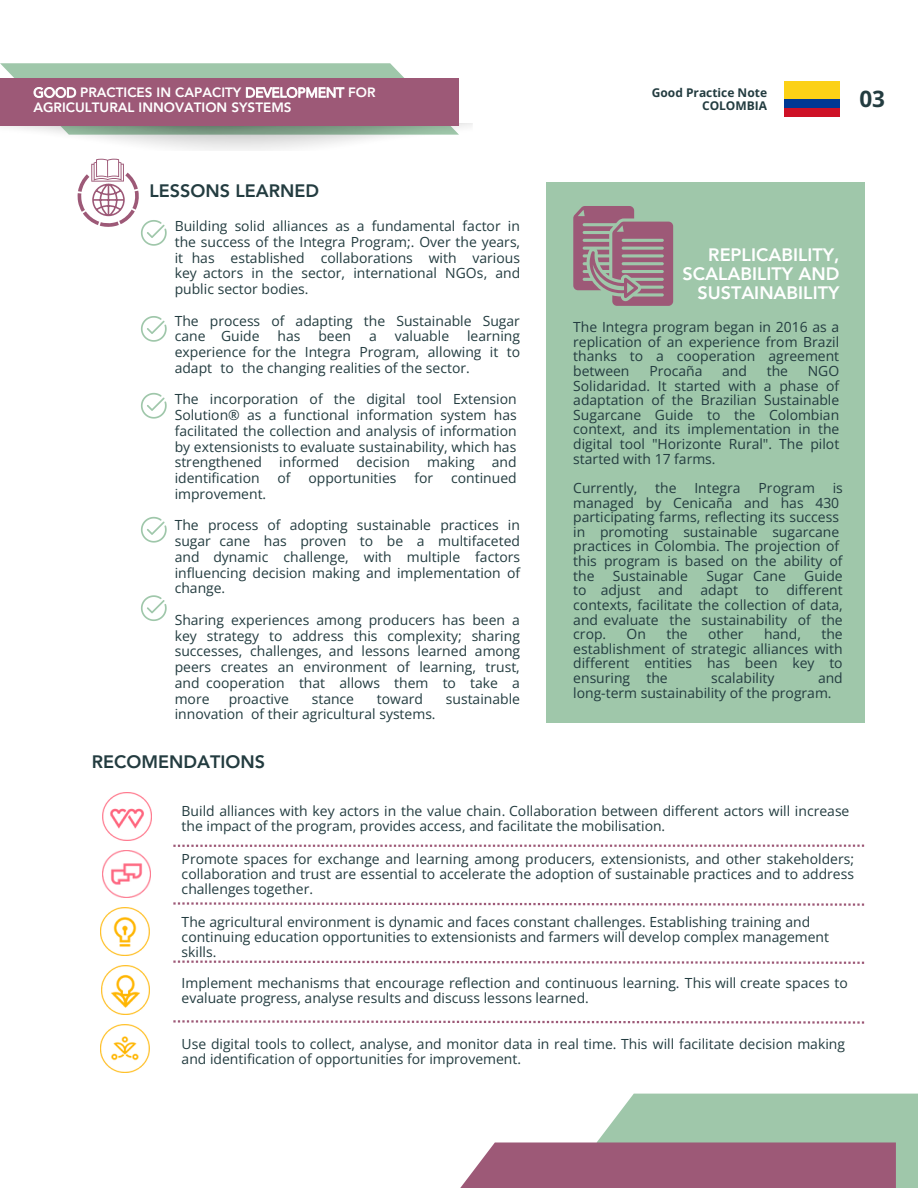
<style>
.page{position:relative;width:918px;height:1188px;background:#fff}
.page>*{position:absolute;margin:0;border:0;box-sizing:border-box;transform-origin:0 0}
.t1{font:700 22.5px "Open Sans";color:#233c40}
.t2{font:800 18px/19.2px "Avenir LT Pro";color:#fff;text-align:right}
.t3{font:800 18px "Avenir LT Pro";color:#233c40}
.t4{font:13.95px/14.7px "Open Sans";color:#233c40;text-align:justify}
.t5{font:800 13.5px/14.4px "Avenir LT Pro";color:#fff}
.t6{font:700 12px "Open Sans";color:#233c40}
.s1{font-family:"Avenir LT";font-weight:400}
</style>
<div class="page">
<div style="left:785px;top:81px;width:55px;height:18px;background:#fcd116"></div>
<div style="left:785px;top:99px;width:55px;height:9px;background:#003893"></div>
<div style="left:785px;top:108px;width:55px;height:9px;background:#ce1126"></div>
<div style="left:597px;top:1094px;width:321px;height:94px;background:#9fc7aa"></div>
<div style="left:460px;top:1142px;width:436px;height:46px;background:#9d5977"></div>
<svg style="left:77px;top:159px;width:90px;height:87px"></svg>
<svg style="left:141px;top:316px;width:26px;height:26px"></svg>
<svg style="left:141px;top:393px;width:26px;height:26px"></svg>
<svg style="left:141px;top:517px;width:26px;height:26px"></svg>
<div style="left:546px;top:182px;width:319px;height:540px;background:#9fc7aa"></div>
<svg style="left:173px;top:845px;width:691px;height:2px"></svg>
<svg style="left:173px;top:902px;width:691px;height:4px"></svg>
<svg style="left:173px;top:961px;width:691px;height:3px"></svg>
<svg style="left:173px;top:1020px;width:691px;height:4px"></svg>
<svg style="left:573px;top:206px;width:100px;height:100px"></svg>
<svg style="left:141px;top:595px;width:26px;height:26px"></svg>
<img style="left:101px;top:966px;width:49px;height:48px">
<img style="left:103px;top:792px;width:48px;height:49px">
<img style="left:101px;top:907px;width:48px;height:49px">
<img style="left:101px;top:1025px;width:48px;height:48px">
<img style="left:103px;top:851px;width:47px;height:47px">
<svg style="left:0;top:63px;width:404px;height:63px"></svg>
<img style="left:1px;top:123px;width:471px;height:27px">
<img style="left:47px;top:125px;width:308px;height:9px">
<div style="left:0;top:78px;width:459px;height:47px;background:#9d5977"></div>
<p class="t5" style="left:33px;top:87px;width:344px"><span class="s1">GOOD</span> PRACTICES IN CAPACITY <span class="s1">DEVELOPMENT</span> FOR<br>AGRICULTURAL INNOVATION SYSTEMS</p>
<h3 class="t3" style="left:150px;top:183px;width:171px">LESSONS LEARNED</h3>
<p class="t4" style="left:175px;top:218px;width:347px;line-height:15.8px">Building solid alliances as a fundamental factor in the success of the Integra Program;. Over the years, it has established collaborations with various key actors in the sector, international NGOs, and public sector bodies.</p>
<p class="t4" style="left:175px;top:312px;width:347px;line-height:15.8px">The process of adapting the Sustainable Sugar cane Guide</p>
<p class="t4" style="left:175px;top:328px;width:347px;line-height:15.8px;text-indent:292px">learning experience for the Integra Program, allowing it to adapt to the changing realities of the sector.</p>
<p class="t4" style="left:175px;top:391px;width:344px;line-height:15.8px">The incorporation of the digital tool Extension Solution® as a functional information system has facilitated the collection and analysis of information by extensionists to evaluate sustainability, which has strengthened informed decision making and identification</p>
<p class="t4" style="left:278px;top:329px;width:24px">has</p>
<p class="t4" style="left:318px;top:329px;width:34px">been</p>
<p class="t4" style="left:369px;top:329px;width:9px">a</p>
<p class="t4" style="left:395px;top:329px;width:56px">valuable</p>
<p class="t4" style="left:278px;top:470px;width:15px">of</p>
<p class="t4" style="left:309px;top:470px;width:89px">opportunities</p>
<p class="t4" style="left:415px;top:470px;width:20px">for</p>
<p class="t4" style="left:451px;top:470px;width:67px">continued</p>
<p class="t4" style="left:175px;top:486px;width:93px">improvement.</p>
<p class="t4" style="left:175px;top:517px;width:347px;line-height:15.8px">The process of adopting sustainable practices in sugar cane has proven to be a multifaceted and dynamic challenge, with multiple factors influencing decision making and implementation of change.</p>
<p class="t4" style="left:175px;top:612px;width:347px;line-height:15.8px">Sharing experiences among producers has been a key strategy to address this complexity; sharing successes, challenges, and lessons learned among peers creates an environment of learning, trust, and cooperation that allows them to take a more</p>
<p class="t4" style="left:229px;top:691px;width:62px">proactive</p>
<p class="t4" style="left:312px;top:691px;width:44px">stance</p>
<p class="t4" style="left:377px;top:691px;width:48px">toward</p>
<p class="t4" style="left:446px;top:691px;width:76px">sustainable</p>
<p class="t4" style="left:175px;top:707px;width:262px">innovation of their agricultural systems.</p>
<p class="t3" style="left:92px;top:754px;width:175px">RECOMENDATIONS</p>
<h1 class="t6" style="left:652px;top:84px;width:117px">Good Practice Note</h1>
<p class="t6" style="left:702px;top:97px;width:67px">COLOMBIA</p>
<h3 class="t1" style="left:859px;top:83px;width:27px">03</h3>
<h1 class="t2" style="left:682px;top:247px;width:159px">REPLICABILITY,<br>SCALABILITY AND<br>SUSTAINABILITY</h1>
<p class="t4" style="left:573px;top:319px;width:267px">The Integra program began in 2016 as a replication of an experience from Brazil thanks to a cooperation agreement between</p>
<p class="t4" style="left:649px;top:363px;width:55px">Procaña</p>
<p class="t4" style="left:722px;top:363px;width:26px">and</p>
<p class="t4" style="left:767px;top:363px;width:23px">the</p>
<p class="t4" style="left:573px;top:363px;width:268px;text-indent:235px">NGO Solidaridad. It started with a phase of adaptation of the Brazilian Sustainable Sugarcane Guide to the Colombian context, and its implementation in the digital tool "Horizonte Rural". The pilot started with 17 farms.</p>
<p class="t4" style="left:573px;top:480px;width:66px">Currently,</p>
<p class="t4" style="left:655px;top:480px;width:23px">the</p>
<p class="t4" style="left:694px;top:480px;width:48px">Integra</p>
<p class="t4" style="left:759px;top:480px;width:58px">Program</p>
<p class="t4" style="left:573px;top:480px;width:271px;text-align:left;text-indent:259px">is managed by Cenicaña and has 430 participating farms, reflecting its success in promoting sustainable sugarcane practices in Colombia. The projection of this program is based on the ability of the</p>
<p class="t4" style="left:613px;top:568px;width:77px">Sustainable</p>
<p class="t4" style="left:706px;top:568px;width:81px">Sugar Cane</p>
<p class="t4" style="left:804px;top:568px;width:40px">Guide</p>
<p class="t4" style="left:573px;top:582px;width:69px">to adjust</p>
<p class="t4" style="left:658px;top:582px;width:26px">and</p>
<p class="t4" style="left:701px;top:582px;width:39px">adapt</p>
<p class="t4" style="left:756px;top:582px;width:15px">to</p>
<p class="t4" style="left:573px;top:582px;width:271px;text-indent:213px">different contexts, facilitate the collection of data, and evaluate the sustainability of the crop.</p>
<p class="t4" style="left:573px;top:626px;width:271px;text-indent:248px">the establishment of strategic alliances with different entities has been key to ensuring the</p>
<p class="t4" style="left:627px;top:626px;width:21px">On</p>
<p class="t4" style="left:666px;top:626px;width:23px">the</p>
<p class="t4" style="left:708px;top:626px;width:37px">other</p>
<p class="t4" style="left:764px;top:626px;width:38px">hand,</p>
<p class="t4" style="left:573px;top:670px;width:271px;text-indent:245px">and long-term sustainability of the program.</p>
<p class="t4" style="left:711px;top:670px;width:65px">scalability</p>
<h2 class="t4" style="left:182px;top:803px;width:669px;line-height:15.3px">Build alliances with key actors in the value chain. Collaboration between different actors will increase the impact of the program, provides access, and facilitate the mobilisation.</h2>
<p class="t4" style="left:182px;top:850px;width:674px;line-height:15.3px">Promote spaces for exchange and learning among producers, extensionists, and other stakeholders; collaboration and trust are essential to accelerate the adoption of sustainable practices and to address challenges together.</p>
<p class="t4" style="left:182px;top:914px;width:649px;line-height:15.3px;text-align:left">The agricultural environment is dynamic and faces constant challenges. Establishing training and continuing education opportunities to extensionists and farmers will develop complex management skills.</p>
<p class="t4" style="left:182px;top:975px;width:668px;line-height:15.3px">Implement mechanisms that encourage reflection and continuous learning. This will create spaces to evaluate progress, analyse results and discuss lessons learned.</p>
<h1 class="t4" style="left:182px;top:1036px;width:665px;line-height:15.3px">Use digital tools to collect, analyse, and monitor data in real time. This will facilitate decision making and identification of opportunities for improvement.</h1>
</div>
